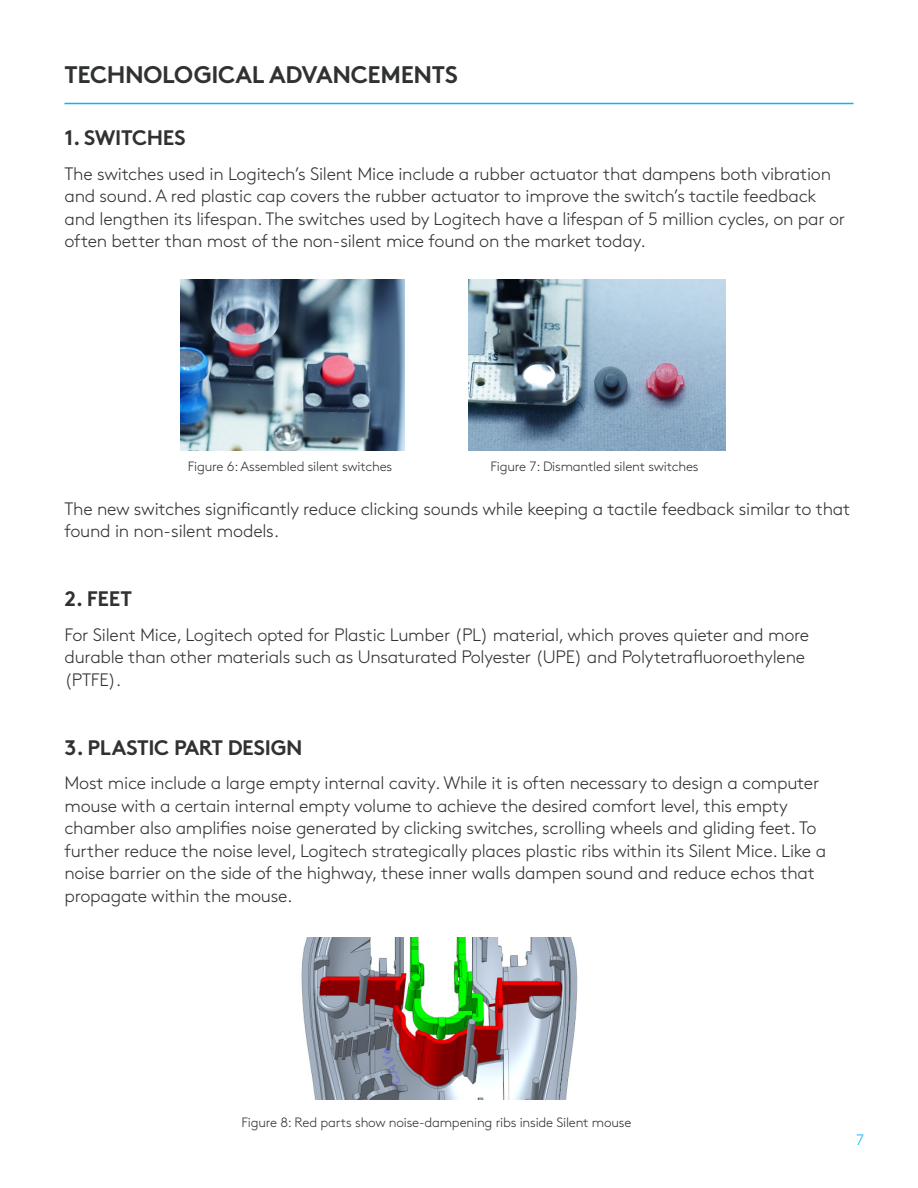
<style>
.page{position:relative;width:918px;height:1188px;background:#fff}
.page>*{position:absolute;margin:0;border:0;box-sizing:border-box;transform-origin:0 0}
.t1{font:700 24px "Brown Pro";letter-spacing:-.015em;color:#2f3132}
.t2{font:700 21px "Brown Pro";letter-spacing:-.015em;color:#2f3132}
.t3{font:300 18px/22.5px "Brown Pro";letter-spacing:-.015em;color:#2f3132}
.t4{font:300 15px "Brown Pro";color:#00b8fc}
.t5{font:300 13.5px "Brown Pro";letter-spacing:-.015em;color:#2f3132}
</style>
<div class="page">
<hr style="left:64px;top:103px;width:790px;height:1px;background:#00b8fc">
<img style="left:180px;top:279px;width:225px;height:172px">
<img style="left:468px;top:279px;width:258px;height:172px">
<img style="left:301px;top:938px;width:277px;height:162px">
<h2 class="t1" style="left:65px;top:55px;width:395px">TECHNOLOGICAL ADVANCEMENTS</h2>
<h3 class="t2" style="left:64px;top:121px;width:123px">1. SWITCHES</h3>
<h3 class="t3" style="left:64px;top:161px;width:782px">The switches used in Logitech’s Silent Mice include a rubber actuator that dampens both vibration and sound. A red plastic cap covers the rubber actuator to improve the switch’s tactile feedback and lengthen its lifespan. The switches used by Logitech have a lifespan of 5 million cycles, on par or often better than most of the non-silent mice found on the market today.</h3>
<p class="t5" style="left:188px;top:456px;width:206px">Figure 6: Assembled silent switches</p>
<p class="t5" style="left:491px;top:456px;width:210px">Figure 7: Dismantled silent switches</p>
<h3 class="t3" style="left:64px;top:496px;width:787px">The new switches significantly reduce clicking sounds while keeping a tactile feedback similar to that found in non-silent models.</h3>
<h3 class="t2" style="left:64px;top:582px;width:69px">2. FEET</h3>
<h3 class="t3" style="left:64px;top:622px;width:746px">For Silent Mice, Logitech opted for Plastic Lumber (PL) material, which proves quieter and more durable than other materials such as Unsaturated Polyester (UPE) and Polytetrafluoroethylene (PTFE).</h3>
<h3 class="t2" style="left:64px;top:730px;width:240px">3. PLASTIC PART DESIGN</h3>
<h3 class="t3" style="left:64px;top:770px;width:763px">Most mice include a large empty internal cavity. While it is often necessary to design a computer mouse with a certain internal empty volume to achieve the desired comfort level, this empty chamber also amplifies noise generated by clicking switches, scrolling wheels and gliding feet. To further reduce the noise level, Logitech strategically places plastic ribs within its Silent Mice. Like a noise barrier on the side of the highway, these inner walls dampen sound and reduce echos that propagate within the mouse.</h3>
<p class="t5" style="left:241px;top:1112px;width:392px">Figure 8: Red parts show noise-dampening ribs inside Silent mouse</p>
<p class="t4" style="left:856px;top:1129px;width:9px">7</p>
</div>
